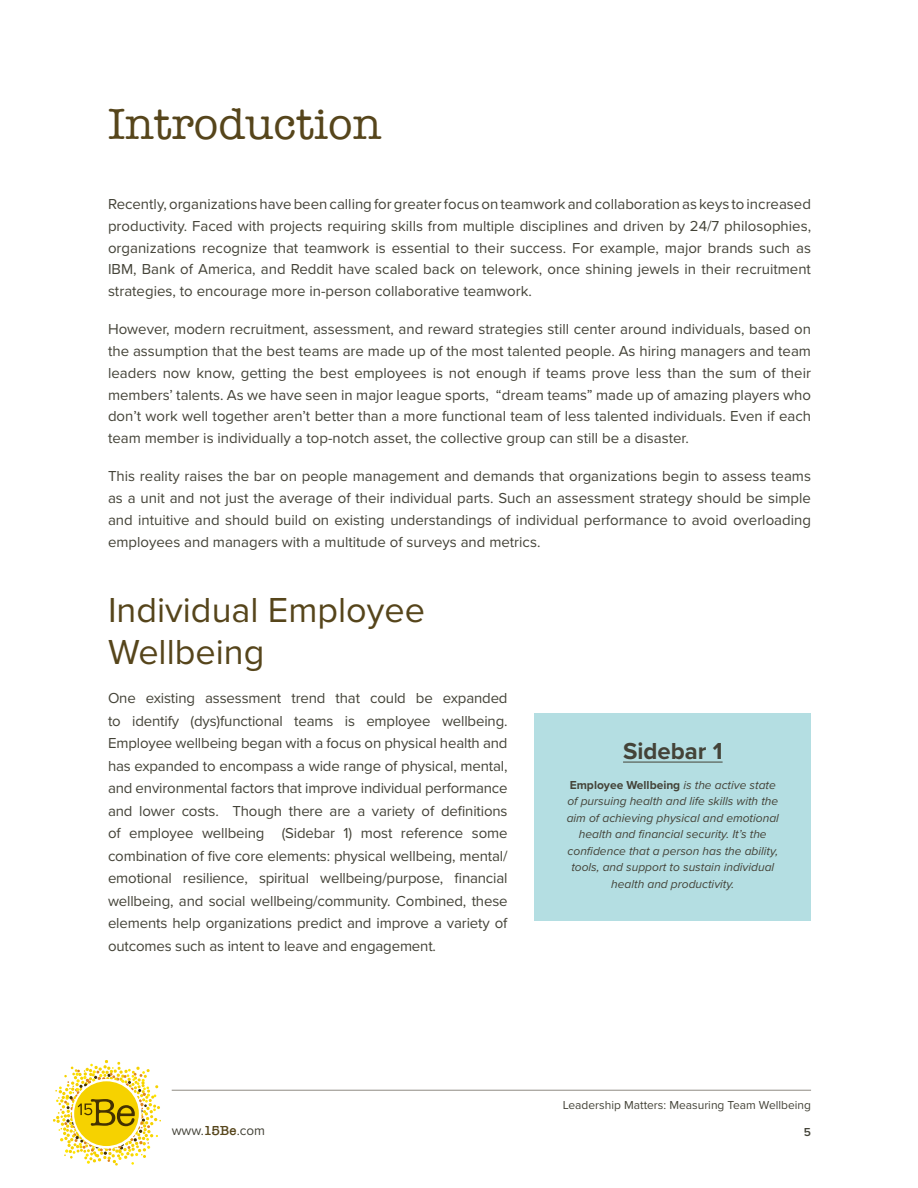
<style>
.page{position:relative;width:918px;height:1188px;background:#fff}
.page>*{position:absolute;margin:0;border:0;box-sizing:border-box;transform-origin:0 0}
.t1{font:45px "American Typewriter";color:#56451b}
.t2{font:36px/42px "Proxima Nova";color:#56451b}
.t3{font:700 24px "Proxima Nova";color:#444338}
.t4{font:15px/21.8px "Proxima Nova";color:#444338;text-align:justify}
.t5{font:13.5px "Proxima Nova";color:#444338}
.t6{font:italic 12px/16.5px "Proxima Nova";color:#444338;text-align:center}
.t7{font:12px "Proxima Nova";color:#444338}
.t8{font:600 12px "Proxima Nova";color:#444338}
.s1{font-weight:700;font-style:normal}
.s2{font-family:"American Typewriter";font-weight:600;color:#56451b}
</style>
<div class="page">
<svg style="left:53px;top:1060px;width:108px;height:106px"></svg>
<hr style="left:172px;top:1090px;width:639px;height:1px;background:#8f8a82">
<div style="left:535px;top:713px;width:276px;height:207px;background:#b4dee2"></div>
<hr style="left:623px;top:762px;width:100px;height:1px;background:#444338">
<h1 class="t1" style="left:108px;top:90px;width:275px">Introduction</h1>
<p class="t4" style="left:108px;top:194px;width:705px">Recently, organizations have been calling for greater focus on teamwork and collaboration as keys to increased productivity. Faced with projects requiring skills from multiple disciplines and driven by 24/7 philosophies, organizations recognize that teamwork is essential to their success. For example, major brands such as IBM, Bank of America, and Reddit have scaled back on telework, once shining jewels in their recruitment strategies, to encourage more in-person collaborative teamwork.</p>
<p class="t4" style="left:108px;top:319px;width:705px">However, modern recruitment, assessment, and reward strategies still center around individuals, based on the assumption that the best teams are made up of the most talented people. As hiring managers and team leaders now know, getting the best employees is not enough if teams prove less than the sum of their members’ talents. As we have seen in major league sports, “dream teams” made up of amazing players who don’t work well together aren’t better than a more functional team of less talented individuals. Even if each team member is individually a top-notch asset, the collective group can still be a disaster.</p>
<p class="t4" style="left:108px;top:466px;width:705px">This reality raises the bar on people management and demands that organizations begin to assess teams as a unit and not just the average of their individual parts. Such an assessment strategy should be simple and intuitive and should build on existing understandings of individual performance to avoid overloading employees and managers with a multitude of surveys and metrics.</p>
<h2 class="t2" style="left:108px;top:590px;width:318px">Individual Employee<br>Wellbeing</h2>
<p class="t4" style="left:108px;top:687px;width:401px;line-height:22.5px">One existing assessment trend that could be expanded to identify (dys)functional teams is employee wellbeing.<br>Employee wellbeing began with a focus on physical health and has expanded to encompass a wide range of physical, mental, and environmental factors that improve individual performance and lower costs. Though there are a variety of definitions of employee wellbeing (Sidebar 1) most reference some combination of five core elements: physical wellbeing, mental/ emotional resilience, spiritual wellbeing/purpose, financial wellbeing, and social wellbeing/community. Combined, these elements help organizations predict and improve a variety of outcomes such as intent to leave and engagement.</p>
<h3 class="t3" style="left:623px;top:737px;width:101px">Sidebar 1</h3>
<p class="t6" style="left:567px;top:777px;width:214px"><span class="s1">Employee Wellbeing</span> is the active state of pursuing health and life skills with the aim of achieving physical and emotional health and financial security. It’s the confidence that a person has the ability, tools, and support to sustain individual health and productivity.</p>
<p class="t7" style="left:563px;top:1098px;width:250px">Leadership Matters: Measuring Team Wellbeing</p>
<p class="t5" style="left:172px;top:1122px;width:95px">www.<span class="s2">15Be</span>.com</p>
<p class="t8" style="left:804px;top:1123px;width:9px">5</p>
</div>
